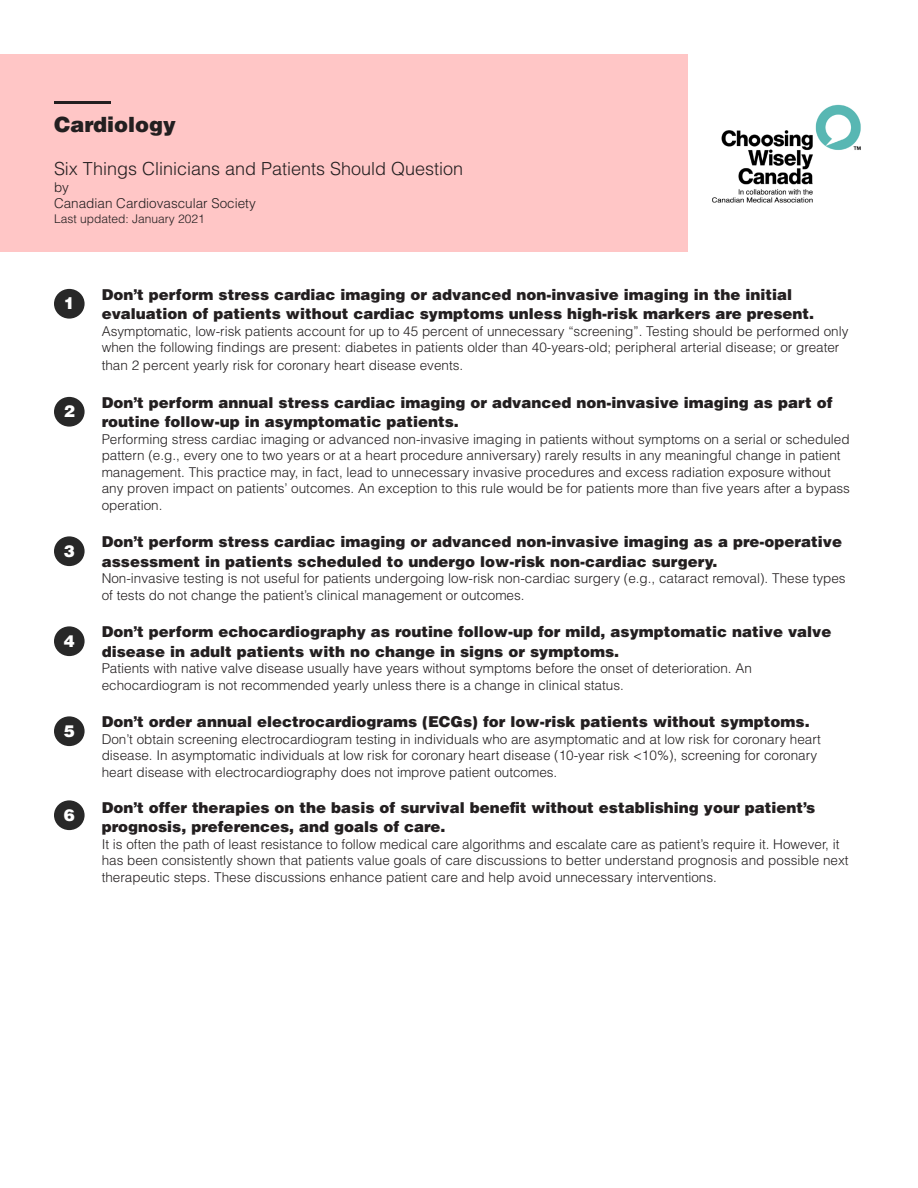
<style>
.page{position:relative;width:918px;height:1188px;background:#fff}
.page>*{position:absolute;margin:0;border:0;box-sizing:border-box;transform-origin:0 0}
.t1{font:900 21px "Helvetica LT Std";color:#231f20}
.t2{font:300 18px "Helvetica LT Std";color:#231f20}
.t3{font:900 16.5px "Helvetica LT Std";color:#fff}
.t4{font:900 15px/19.5px "Helvetica LT Std";color:#231f20}
.t5{font:300 13.5px/16.5px "Helvetica LT Std";color:#231f20}
.t6{font:300 12px "Helvetica LT Std";color:#231f20}
</style>
<div class="page">
<div style="left:54px;top:716px;width:31px;height:30px;background:#282828;border-radius:50%"></div>
<div style="left:54px;top:626px;width:31px;height:30px;background:#282828;border-radius:50%"></div>
<div style="left:54px;top:536px;width:31px;height:30px;background:#282828;border-radius:50%"></div>
<div style="left:54px;top:397px;width:31px;height:30px;background:#282828;border-radius:50%"></div>
<img style="left:712px;top:104px;width:149px;height:99px">
<div style="left:54px;top:289px;width:31px;height:30px;background:#282828;border-radius:50%"></div>
<div style="left:0;top:54px;width:688px;height:198px;background:#ffc6c6"></div>
<hr style="left:54px;top:101px;width:57px;height:3px;background:#231f20">
<div style="left:54px;top:800px;width:31px;height:30px;background:#282828;border-radius:50%"></div>
<p class="t1" style="left:54px;top:111px;width:124px">Cardiology</p>
<p class="t2" style="left:54px;top:157px;width:411px">Six Things Clinicians and Patients Should Question</p>
<p class="t5" style="left:54px;top:180px;width:203px;line-height:15.9px">by<br>Canadian Cardiovascular Society</p>
<p class="t6" style="left:54px;top:211px;width:152px">Last updated: January 2021</p>
<p class="t3" style="left:64px;top:292px;width:13px">1</p>
<p class="t3" style="left:64px;top:400px;width:13px">2</p>
<p class="t3" style="left:64px;top:540px;width:13px">3</p>
<p class="t3" style="left:64px;top:630px;width:13px">4</p>
<p class="t3" style="left:64px;top:720px;width:13px">5</p>
<p class="t3" style="left:64px;top:804px;width:13px">6</p>
<p class="t4" style="left:102px;top:284px;width:714px">Don’t perform stress cardiac imaging or advanced non-invasive imaging in the initial evaluation of patients without cardiac symptoms unless high-risk markers are present.</p>
<p class="t5" style="left:102px;top:323px;width:748px">Asymptomatic, low-risk patients account for up to 45 percent of unnecessary “screening”. Testing should be performed only when the following findings are present: diabetes in patients older than 40-years-old; peripheral arterial disease; or greater</p>
<p class="t5" style="left:102px;top:357px;width:363px">than 2 percent yearly risk for coronary heart disease events.</p>
<p class="t4" style="left:102px;top:392px;width:732px">Don’t perform annual stress cardiac imaging or advanced non-invasive imaging as part of routine follow-up in asymptomatic patients.</p>
<p class="t5" style="left:102px;top:431px;width:750px">Performing stress cardiac imaging or advanced non-invasive imaging in patients without symptoms on a serial or scheduled pattern (e.g., every one to two years or at a heart procedure anniversary) rarely results in any meaningful change in patient management. This practice may, in fact, lead to unnecessary invasive procedures and excess radiation exposure without any proven impact on patients’ outcomes. An exception to this rule would be for patients more than five years after a bypass operation.</p>
<p class="t4" style="left:102px;top:532px;width:742px">Don’t perform stress cardiac imaging or advanced non-invasive imaging as a pre-operative assessment in patients scheduled to undergo low-risk non-cardiac surgery.</p>
<p class="t5" style="left:102px;top:570px;width:745px">Non-invasive testing is not useful for patients undergoing low-risk non-cardiac surgery (e.g., cataract removal). These types of tests do not change the patient’s clinical management or outcomes.</p>
<p class="t4" style="left:102px;top:622px;width:731px">Don’t perform echocardiography as routine follow-up for mild, asymptomatic native valve disease in adult patients with no change in signs or symptoms.</p>
<p class="t5" style="left:102px;top:660px;width:652px">Patients with native valve disease usually have years without symptoms before the onset of deterioration. An echocardiogram is not recommended yearly unless there is a change in clinical status.</p>
<p class="t4" style="left:102px;top:712px;width:710px">Don’t order annual electrocardiograms (ECGs) for low-risk patients without symptoms.</p>
<p class="t5" style="left:102px;top:731px;width:721px">Don’t obtain screening electrocardiogram testing in individuals who are asymptomatic and at low risk for coronary heart disease. In asymptomatic individuals at low risk for coronary heart disease (10-year risk &lt;10%), screening for coronary heart disease with electrocardiography does not improve patient outcomes.</p>
<p class="t4" style="left:102px;top:797px;width:715px">Don’t offer therapies on the basis of survival benefit without establishing your patient’s prognosis, preferences, and goals of care.</p>
<p class="t5" style="left:102px;top:836px;width:748px">It is often the path of least resistance to follow medical care algorithms and escalate care as patient’s require it. However, it has been consistently shown that patients value goals of care discussions to better understand prognosis and possible next therapeutic steps. These discussions enhance patient care and help avoid unnecessary interventions.</p>
</div>
